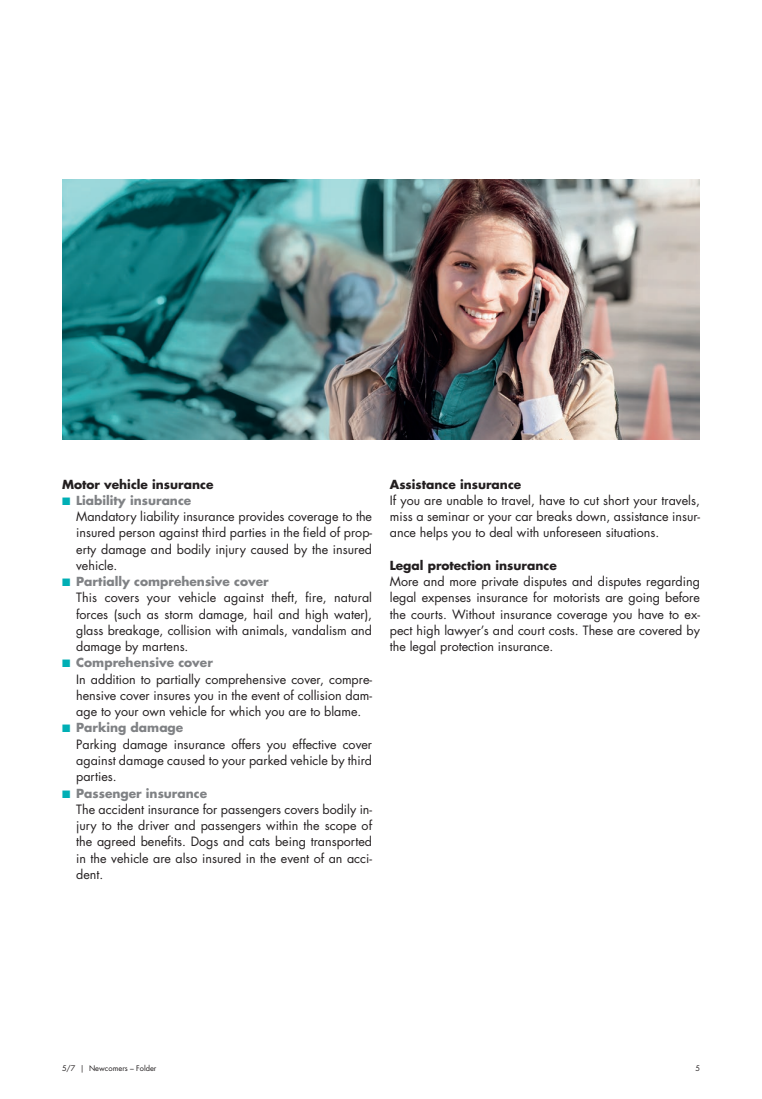
<style>
.page{position:relative;width:762px;height:1099px;background:#fff}
.page>*{position:absolute;margin:0;border:0;box-sizing:border-box;transform-origin:0 0}
.t1{font:12.5px/16.2px "Futura Std";color:#231f20;text-align:justify}
.t2{font:700 12.25px/16.2px "Futura Std";color:#231f20}
.t3{font:700 12.25px "Futura Std";color:#808285}
.t4{font:7.5px "Futura Std";color:#231f20}
.s1{color:#00afb5}
.s2{color:#808285}
</style>
<div class="page">
<img style="left:62px;top:180px;width:638px;height:260px">
<p class="t2" style="left:62px;top:475px;width:153px">Motor vehicle insurance <span class="s1">◾</span> <span class="s2">Liability insurance</span></p>
<p class="t1" style="left:76px;top:508px;width:297px">Mandatory liability insurance provides coverage to the insured person against third parties in the field of prop&shy;erty damage and bodily injury caused by the insured vehicle.</p>
<p class="t3" style="left:62px;top:573px;width:208px"><span class="s1">◾</span> Partially comprehensive cover</p>
<p class="t1" style="left:76px;top:590px;width:297px">This covers your vehicle against theft, fire, natural forces (such as storm damage, hail and high water), glass breakage, collision with animals, vandalism and damage by martens.</p>
<p class="t3" style="left:62px;top:654px;width:152px"><span class="s1">◾</span> Comprehensive cover</p>
<p class="t1" style="left:76px;top:671px;width:297px">In addition to partially comprehensive cover, compre&shy;hensive cover insures you in the event of collision dam&shy;age to your own vehicle for which you are to blame.</p>
<p class="t3" style="left:62px;top:719px;width:123px"><span class="s1">◾</span> Parking damage</p>
<p class="t1" style="left:76px;top:736px;width:297px">Parking damage insurance offers you effective cover against damage caused to your parked vehicle by third parties.</p>
<p class="t3" style="left:62px;top:784px;width:147px"><span class="s1">◾</span> Passenger insurance</p>
<p class="t1" style="left:76px;top:801px;width:297px">The accident insurance for passengers covers bodily in&shy;jury to the driver and passengers within the scope of the agreed benefits. Dogs and cats being transported in the vehicle are also insured in the event of an acci&shy;dent.</p>
<p class="t2" style="left:390px;top:475px;width:133px">Assistance insurance</p>
<p class="t1" style="left:390px;top:492px;width:312px">If you are unable to travel, have to cut short your travels, miss a seminar or your car breaks down, assistance insur&shy;ance helps you to deal with unforeseen situations.</p>
<p class="t2" style="left:390px;top:557px;width:168px">Legal protection insurance</p>
<p class="t1" style="left:390px;top:573px;width:312px">More and more private disputes and disputes regarding legal expenses insurance for motorists are going before the courts. Without insurance coverage you have to ex&shy;pect high lawyer’s and court costs. These are covered by the legal protection insurance.</p>
<p class="t4" style="left:62px;top:1063px;width:96px">5/7 | Newcomers – Folder</p>
<p class="t4" style="left:695px;top:1063px;width:6px">5</p>
</div>
